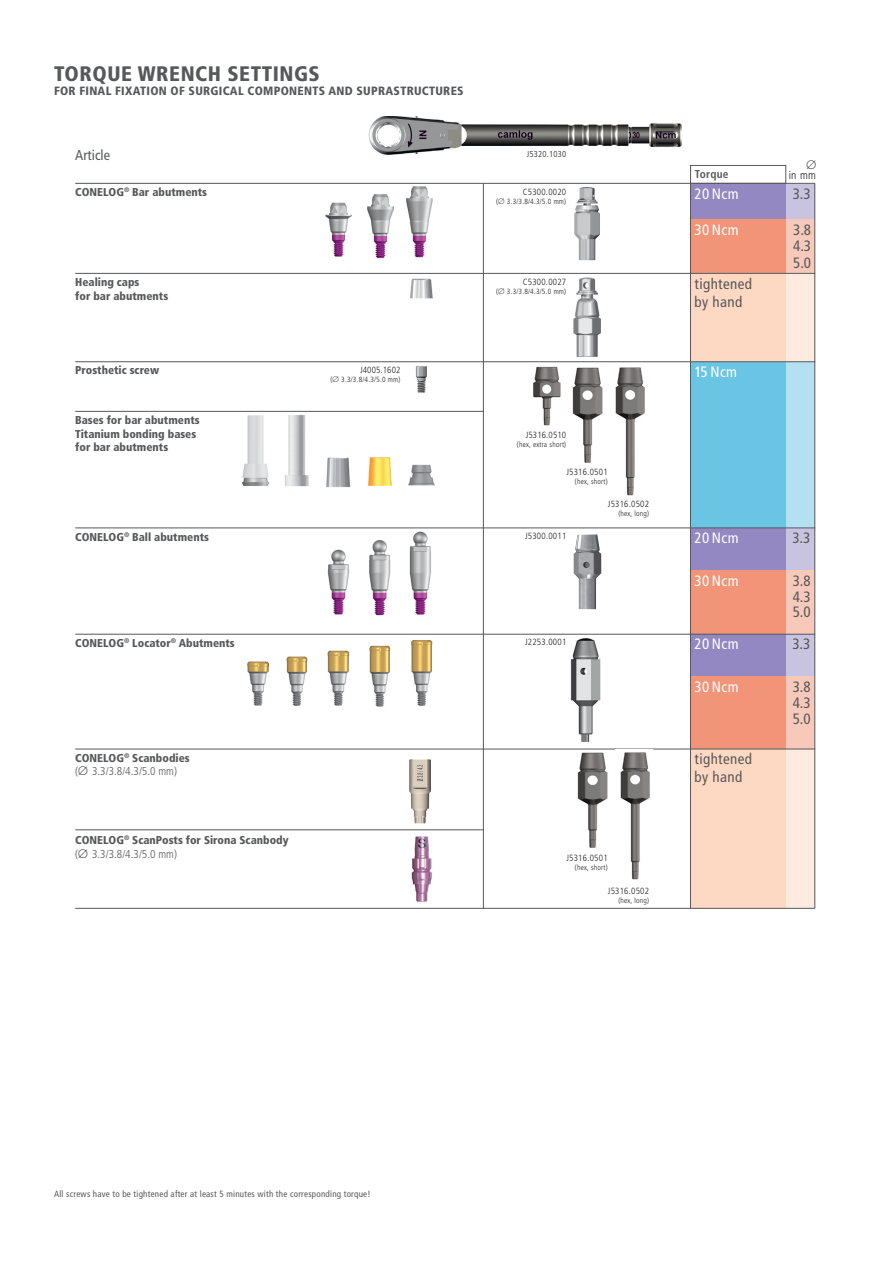
<style>
.page{position:relative;width:893px;height:1263px;background:#fff}
.page>*{position:absolute;margin:0;border:0;box-sizing:border-box;transform-origin:0 0}
.t1{font:900 condensed 21px "Frutiger LT Std";letter-spacing:.025em;color:#57585a}
.t2{font:condensed 15px/15.6px "Frutiger";letter-spacing:.025em;color:#57585a;text-align:justify}
.t3{font:condensed 15px "Frutiger";letter-spacing:.025em;color:#fff}
.t4{font:condensed 14.25px "Frutiger";color:#57585a}
.t5{font:900 condensed 12px "Frutiger LT Std";letter-spacing:.025em;color:#57585a}
.t6{font:900 condensed 11.4px/13.6px "Frutiger";color:#57585a}
.t7{font:300 condensed 11.4px "Frutiger";color:#57585a}
.t8{font:700 condensed 11.4px "Frutiger LT Std";letter-spacing:.025em;color:#57585a}
.t9{font:300 condensed 11.4px "Frutiger";color:#231f20}
.t10{font:300 11.4px "Futura";color:#231f20}
.t11{font:condensed 9px "Frutiger LT Std";letter-spacing:.025em;color:#57585a}
.t12{font:300 condensed 9px "Frutiger LT Std";letter-spacing:.025em;color:#231f20}
.t13{font:300 condensed 9px "Frutiger";letter-spacing:.025em;color:#231f20}
.Fußnote{font:300 condensed 8.55px "Frutiger";letter-spacing:.025em;color:#231f20}
.t14{font:300 condensed 7.5px "Frutiger LT Std";letter-spacing:.025em;color:#231f20}
.s1{font-family:"Futura";font-stretch:normal}
.s2{font-family:"Futura";font-stretch:normal;color:#231f20}
</style>
<div class="page">
<img style="left:368px;top:117px;width:314px;height:38px">
<div style="left:690px;top:748px;width:125px;height:160px;background:#fdd9c3"></div>
<div style="left:690px;top:274px;width:125px;height:87px;background:#fdd9c3"></div>
<div style="left:690px;top:362px;width:125px;height:165px;background:#6ac4e4"></div>
<div style="left:690px;top:184px;width:125px;height:36px;background:#9388c1"></div>
<div style="left:690px;top:219px;width:125px;height:54px;background:#f19477"></div>
<div style="left:690px;top:528px;width:125px;height:43px;background:#9388c1"></div>
<div style="left:690px;top:635px;width:125px;height:42px;background:#9388c1"></div>
<div style="left:690px;top:571px;width:125px;height:63px;background:#f19477"></div>
<div style="left:690px;top:677px;width:125px;height:72px;background:#f19477"></div>
<svg style="left:786px;top:184px;width:28px;height:724px;background:#e1d8d9"></svg>
<hr style="left:75px;top:183px;width:740px;height:1px;background:#57585a">
<hr style="left:75px;top:273px;width:740px;height:1px;background:#57585a">
<hr style="left:75px;top:361px;width:740px;height:1px;background:#57585a">
<hr style="left:75px;top:411px;width:408px;height:1px;background:#57585a">
<hr style="left:75px;top:527px;width:740px;height:1px;background:#57585a">
<hr style="left:483px;top:183px;width:1px;height:725px;background:#57585a">
<hr style="left:690px;top:184px;width:1px;height:724px;background:#57585a">
<hr style="left:814px;top:184px;width:1px;height:724px;background:#57585a">
<hr style="left:75px;top:634px;width:740px;height:1px;background:#57585a">
<hr style="left:75px;top:749px;width:740px;height:1px;background:#57585a">
<hr style="left:75px;top:829px;width:409px;height:1px;background:#57585a">
<img style="left:574px;top:277px;width:27px;height:79px">
<img style="left:574px;top:186px;width:26px;height:75px">
<img style="left:408px;top:464px;width:26px;height:22px">
<img style="left:368px;top:457px;width:23px;height:29px">
<svg style="left:690px;top:165px;width:96px;height:18px"></svg>
<hr style="left:75px;top:908px;width:740px;height:1px;background:#57585a">
<img style="left:406px;top:186px;width:27px;height:72px">
<img style="left:367px;top:194px;width:26px;height:64px">
<img style="left:325px;top:202px;width:27px;height:55px">
<img style="left:410px;top:278px;width:23px;height:21px">
<img style="left:415px;top:365px;width:12px;height:28px">
<img style="left:326px;top:457px;width:25px;height:31px">
<img style="left:285px;top:415px;width:24px;height:72px">
<img style="left:241px;top:415px;width:29px;height:71px">
<img style="left:328px;top:550px;width:21px;height:65px">
<img style="left:369px;top:540px;width:21px;height:75px">
<img style="left:409px;top:532px;width:22px;height:82px">
<img style="left:409px;top:759px;width:22px;height:64px">
<img style="left:533px;top:366px;width:28px;height:60px">
<img style="left:572px;top:367px;width:31px;height:96px">
<img style="left:615px;top:367px;width:30px;height:129px">
<img style="left:577px;top:752px;width:31px;height:96px">
<img style="left:620px;top:752px;width:30px;height:128px">
<img style="left:570px;top:638px;width:31px;height:103px">
<img style="left:247px;top:662px;width:21px;height:44px">
<img style="left:286px;top:656px;width:22px;height:50px">
<img style="left:327px;top:650px;width:23px;height:56px">
<img style="left:369px;top:645px;width:22px;height:61px">
<img style="left:411px;top:640px;width:21px;height:65px">
<img style="left:574px;top:534px;width:27px;height:75px">
<img style="left:411px;top:836px;width:21px;height:66px">
<p class="t1" style="left:54px;top:61px;width:267px">TORQUE WRENCH SETTINGS</p>
<p class="t5" style="left:54px;top:84px;width:411px">FOR FINAL FIXATION OF SURGICAL COMPONENTS AND SUPRASTRUCTURES</p>
<p class="t4" style="left:75px;top:146px;width:36px">Article</p>
<p class="Fußnote" style="left:527px;top:149px;width:41px">J5320.1030</p>
<p class="t8" style="left:695px;top:168px;width:35px">Torque</p>
<p class="t10" style="left:806px;top:158px;width:11px">Ø</p>
<p class="t9" style="left:789px;top:168px;width:29px">in mm</p>
<p class="t6" style="left:75px;top:185px;width:133px">CONELOG<sup>®</sup> Bar abutments</p>
<p class="t13" style="left:523px;top:186px;width:45px">C5300.0020</p>
<p class="t14" style="left:496px;top:197px;width:72px">(<span class="s1">Ø</span> 3.3/3.8/4.3/5.0 mm)</p>
<p class="t3" style="left:695px;top:185px;width:45px">20 Ncm</p>
<p class="t3" style="left:695px;top:221px;width:45px">30 Ncm</p>
<p class="t2" style="left:793px;top:186px;width:19px">3.3</p>
<p class="t2" style="left:793px;top:221px;width:20px;line-height:16.5px">3.8<br>4.3<br>5.0</p>
<p class="t6" style="left:75px;top:275px;width:66px">Healing caps</p>
<p class="t6" style="left:75px;top:289px;width:94px">for bar abutments</p>
<p class="t13" style="left:523px;top:276px;width:45px">C5300.0027</p>
<p class="t14" style="left:496px;top:287px;width:72px">(<span class="s1">Ø</span> 3.3/3.8/4.3/5.0 mm)</p>
<p class="t2" style="left:695px;top:275px;width:59px;line-height:18px">tightened by hand</p>
<p class="t6" style="left:75px;top:363px;width:85px">Prosthetic screw</p>
<p class="t12" style="left:360px;top:364px;width:42px">J4005.1602</p>
<p class="t14" style="left:330px;top:375px;width:72px">(<span class="s1">Ø</span> 3.3/3.8/4.3/5.0 mm)</p>
<p class="t3" style="left:695px;top:363px;width:44px">15 Ncm</p>
<p class="t6" style="left:75px;top:413px;width:126px">Bases for bar abutments</p>
<p class="t6" style="left:75px;top:427px;width:123px">Titanium bonding bases for bar abutments</p>
<p class="t12" style="left:526px;top:430px;width:42px">J5316.0510</p>
<p class="t14" style="left:517px;top:440px;width:51px">(hex, extra short)</p>
<p class="t12" style="left:566px;top:467px;width:43px">J5316.0501</p>
<p class="t14" style="left:575px;top:477px;width:34px">(hex, short)</p>
<p class="t12" style="left:608px;top:499px;width:43px">J5316.0502</p>
<p class="t14" style="left:618px;top:509px;width:32px">(hex, long)</p>
<p class="t6" style="left:75px;top:530px;width:135px">CONELOG<sup>®</sup> Ball abutments</p>
<p class="t13" style="left:525px;top:530px;width:43px">J5300.0011</p>
<p class="t3" style="left:695px;top:529px;width:45px">20 Ncm</p>
<p class="t2" style="left:792px;top:530px;width:19px">3.3</p>
<p class="t3" style="left:695px;top:572px;width:45px">30 Ncm</p>
<p class="t2" style="left:793px;top:573px;width:19px">3.8<br>4.3<br>5.0</p>
<p class="t6" style="left:75px;top:636px;width:161px">CONELOG<sup>®</sup> Locator<sup>®</sup> Abutments</p>
<p class="t13" style="left:525px;top:637px;width:43px">J2253.0001</p>
<p class="t3" style="left:695px;top:635px;width:45px">20 Ncm</p>
<p class="t2" style="left:792px;top:636px;width:19px">3.3</p>
<p class="t3" style="left:695px;top:678px;width:45px">30 Ncm</p>
<p class="t2" style="left:793px;top:679px;width:19px">3.8<br>4.3<br>5.0</p>
<p class="t6" style="left:75px;top:751px;width:116px">CONELOG<sup>®</sup> Scanbodies</p>
<p class="t7" style="left:75px;top:765px;width:103px">(<span class="s2">Ø</span> 3.3/3.8/4.3/5.0 mm)</p>
<p class="t2" style="left:695px;top:750px;width:59px;line-height:18px">tightened by hand</p>
<p class="t6" style="left:75px;top:833px;width:215px">CONELOG<sup>®</sup> ScanPosts for Sirona Scanbody</p>
<p class="t7" style="left:75px;top:847px;width:103px">(<span class="s2">Ø</span> 3.3/3.8/4.3/5.0 mm)</p>
<p class="t12" style="left:566px;top:853px;width:43px">J5316.0501</p>
<p class="t14" style="left:575px;top:863px;width:34px">(hex, short)</p>
<p class="t12" style="left:608px;top:886px;width:43px">J5316.0502</p>
<p class="t14" style="left:618px;top:896px;width:32px">(hex, long)</p>
<p class="t11" style="left:54px;top:1189px;width:318px">All screws have to be tightened after at least 5 minutes with the corresponding torque!</p>
</div>
